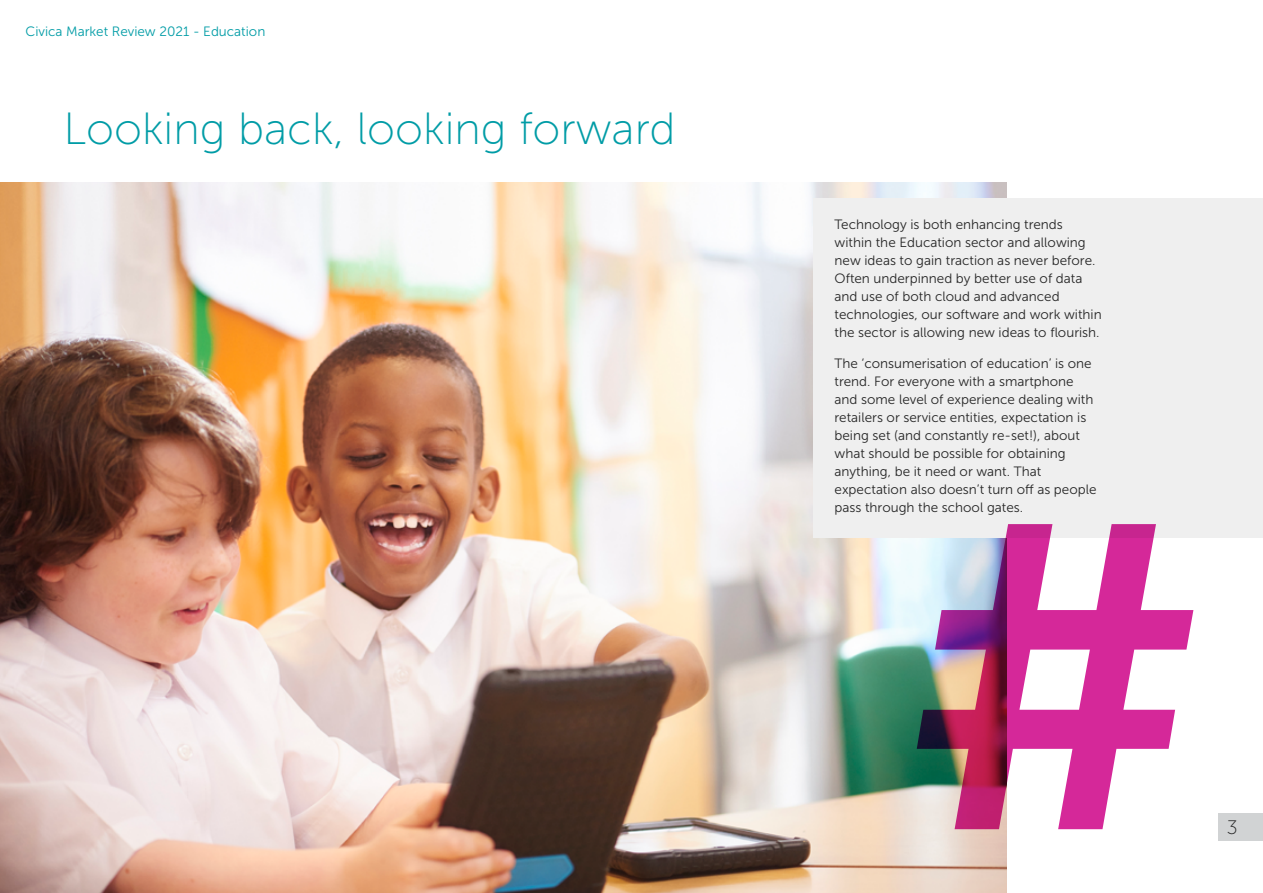
<style>
.page{position:relative;width:1263px;height:893px;background:#fff}
.page>*{position:absolute;margin:0;border:0;box-sizing:border-box;transform-origin:0 0}
.t1{font:45px "Museo Sans 100";color:#009ca6}
.t2{font:19.5px "Museo Sans 100";color:#262626}
.t3{font:13.5px/18px "Museo Sans 300";color:#262626}
.t4{font:13.5px "Museo Sans 300";color:#009ca6}
</style>
<div class="page">
<img style="left:0;top:182px;width:1006px;height:711px">
<div style="left:814px;top:198px;width:449px;height:340px;background:#efefef"></div>
<svg style="left:917px;top:524px;width:276px;height:305px"></svg>
<div style="left:1218px;top:813px;width:45px;height:28px;background:#d1d3d4"></div>
<p class="t4" style="left:26px;top:24px;width:241px">Civica Market Review 2021 - Education</p>
<h1 class="t1" style="left:63px;top:105px;width:614px">Looking back, looking forward</h1>
<p class="t3" style="left:834px;top:216px;width:269px">Technology is both enhancing trends within the Education sector and allowing new ideas to gain traction as never before.<br>Often underpinned by better use of data and use of both cloud and advanced technologies, our software and work within the sector is allowing new ideas to flourish.</p>
<p class="t3" style="left:834px;top:354px;width:263px">The ‘consumerisation of education’ is one trend. For everyone with a smartphone and some level of experience dealing with retailers or service entities, expectation is being set (and constantly re-set!), about what should be possible for obtaining anything, be it need or want. That expectation also doesn’t turn off as people pass through the school gates.</p>
<h2 class="t2" style="left:1227px;top:817px;width:12px">3</h2>
</div>
